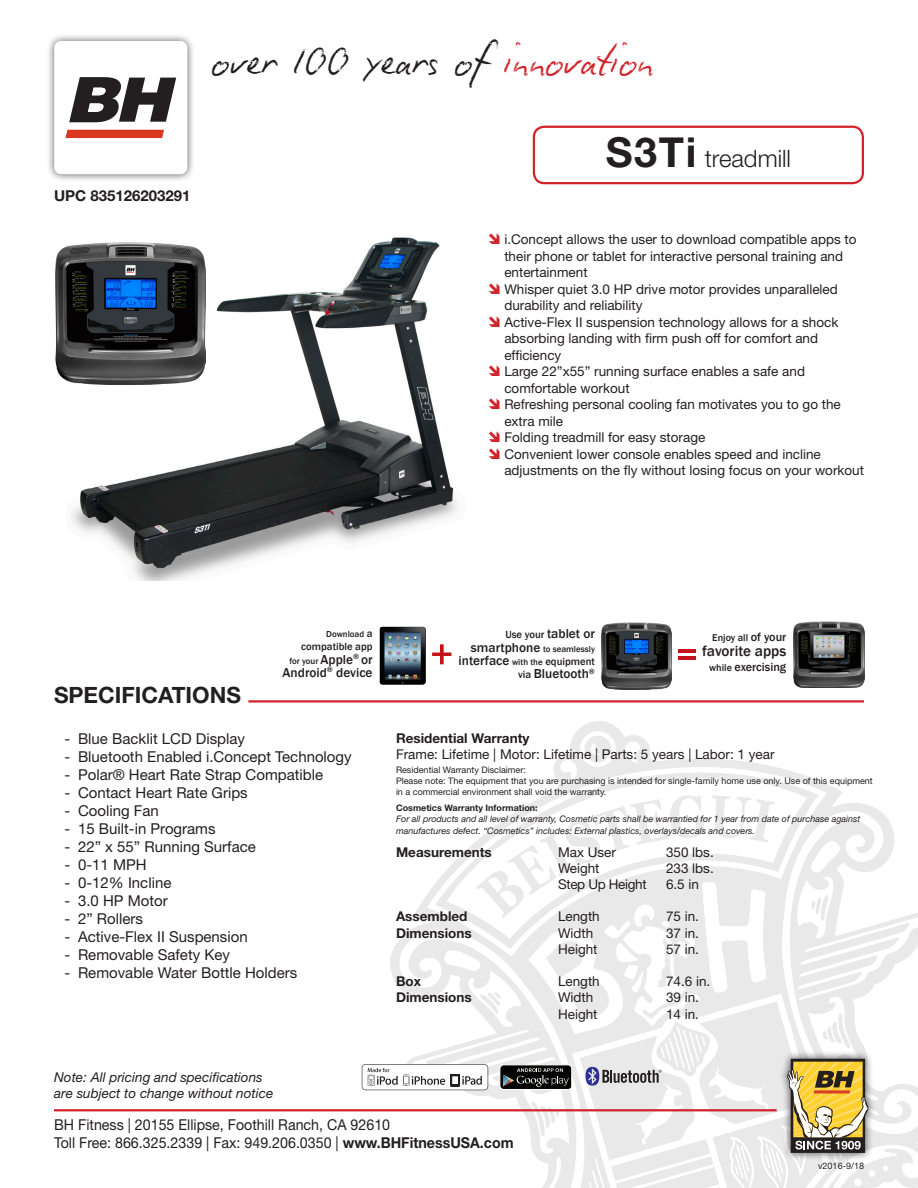
<style>
.page{position:relative;width:918px;height:1188px;background:#fff}
.page>*{position:absolute;margin:0;border:0;box-sizing:border-box;transform-origin:0 0}
.t1{font:43.65px "Biro Scriptreduced";color:#231f20}
.t2{font:300 24px "Helvetica Neue LT Std";color:#231f20}
.t3{font:700 22.5px "Helvetica Neue LT Std";color:#231f20}
.t4{font:500 15.15px "Franklin Gothic";color:#231f20}
.t5{font:15px "Helvetica Neue LT Std";color:#231f20}
.t6{font:15px/18px "Helvetica Neue LT Std";color:#231f20;scale:.95 1}
.t7{font:700 15px "Helvetica Neue LT Std";color:#231f20}
.t8{font:13.5px/16.5px "Helvetica Neue LT Std";color:#231f20}
.t9{font:italic 13.5px/16.2px "Helvetica Neue LT Std";color:#231f20}
.t10{font:700 13.5px "Helvetica Neue LT Std";color:#231f20}
.t11{font:13.5px "Helvetica Neue LT Std";letter-spacing:-.025em;color:#231f20}
.t12{font:500 13.35px "Franklin Gothic";color:#231f20}
.t13{font:500 12.15px "Franklin Gothic";color:#231f20}
.t14{font:500 10.65px "Franklin Gothic";color:#231f20}
.t15{font:500 10.05px "Franklin Gothic";color:#231f20}
.t16{font:9px/10.8px "Helvetica Neue LT Std";color:#231f20}
.t17{font:italic 9px/12.6px "Helvetica Neue LT Std";color:#231f20}
.t18{font:700 9px "Helvetica Neue LT Std";color:#231f20}
.t19{font:500 8.85px "Franklin Gothic";color:#231f20}
.s1{color:#d1232a}
.s2{font-weight:700;font-size:41.4px}
.s3{font-size:10.65px}
.s4{font-size:13.35px}
.s5{font-size:8.85px}
.s6{font-size:12.15px}
.s7{font-size:10.05px}
.s8{font-weight:700}
</style>
<div class="page">
<img style="left:390px;top:722px;width:528px;height:466px">
<div style="left:779px;top:1051px;width:97px;height:110px;background:#231f20;opacity:.75"></div>
<svg style="left:787px;top:1059px;width:82px;height:94px;background:#b69f60"></svg>
<div style="left:46px;top:33px;width:150px;height:149px;background:#231f20;opacity:.75"></div>
<div style="left:54px;top:41px;width:133px;height:133px;background:#fff;border-radius:7px"></div>
<svg style="left:65px;top:130px;width:99px;height:8px"></svg>
<svg style="left:69px;top:77px;width:107px;height:45px"></svg>
<hr style="left:54px;top:1109px;width:723px;height:2px;background:#d1232a">
<hr style="left:248px;top:700px;width:616px;height:3px;background:#d1232a">
<div style="left:533px;top:126px;width:331px;height:58px;border:2px solid #d1232a;border-radius:11px"></div>
<img style="left:72px;top:237px;width:386px;height:344px">
<svg style="left:362px;top:1064px;width:126px;height:26px"></svg>
<div style="left:500px;top:1065px;width:72px;height:24px;background:#040503;border-radius:4px"></div>
<div style="left:500px;top:1065px;width:72px;height:25px;border:1px solid #fff;border-radius:4px"></div>
<svg style="left:503px;top:1068px;width:66px;height:19px"></svg>
<svg style="left:586px;top:1067px;width:76px;height:19px"></svg>
<img style="left:56px;top:242px;width:149px;height:142px">
<svg style="left:432px;top:644px;width:19px;height:20px"></svg>
<hr style="left:678px;top:657px;width:18px;height:3px;background:#c4121a">
<hr style="left:678px;top:649px;width:18px;height:4px;background:#c4121a">
<img style="left:380px;top:626px;width:45px;height:58px">
<img style="left:601px;top:623px;width:71px;height:66px">
<img style="left:794px;top:622px;width:70px;height:66px">
<h1 class="t1" style="left:212px;top:34px;width:444px">over IOO years of <span class="s1">innovation</span></h1>
<p class="t7" style="left:54px;top:186px;width:138px">UPC 835126203291</p>
<p class="t2" style="left:606px;top:144px;width:187px"><span class="s2">S3Ti</span> treadmill</p>
<p class="t8" style="left:504px;top:231px;width:354px">i.Concept allows the user to download compatible apps to their phone or tablet for interactive personal training and entertainment</p>
<p class="t8" style="left:504px;top:280px;width:335px">Whisper quiet 3.0 HP drive motor provides unparalleled durability and reliability</p>
<p class="t8" style="left:504px;top:313px;width:336px">Active-Flex II suspension technology allows for a shock absorbing landing with firm push off for comfort and efficiency</p>
<p class="t8" style="left:504px;top:363px;width:302px">Large 22”x55” running surface enables a safe and comfortable workout</p>
<p class="t8" style="left:504px;top:396px;width:338px">Refreshing personal cooling fan motivates you to go the extra mile</p>
<p class="t8" style="left:504px;top:429px;width:203px">Folding treadmill for easy storage</p>
<p class="t8" style="left:504px;top:445px;width:361px">Convenient lower console enables speed and incline adjustments on the fly without losing focus on your workout</p>
<h3 class="t3" style="left:54px;top:681px;width:189px">SPECIFICATIONS</h3>
<p class="t19" style="left:326px;top:629px;width:48px">Download <span class="s3">a</span></p>
<p class="t14" style="left:301px;top:640px;width:73px">compatible app</p>
<p class="t19" style="left:289px;top:655px;width:85px">for your <span class="s4">Apple</span><sup>®</sup> <span class="s4">or</span></p>
<p class="t12" style="left:283px;top:664px;width:91px">Android<sup>®</sup> device</p>
<p class="t5" style="left:65px;top:730px;width:182px">- Blue Backlit LCD Display</p>
<p class="t5" style="left:65px;top:748px;width:289px">- Bluetooth Enabled i.Concept Technology</p>
<p class="t5" style="left:65px;top:766px;width:260px">- Polar® Heart Rate Strap Compatible</p>
<p class="t5" style="left:65px;top:784px;width:185px">- Contact Heart Rate Grips</p>
<p class="t5" style="left:65px;top:802px;width:96px">- Cooling Fan</p>
<p class="t5" style="left:65px;top:820px;width:153px">- 15 Built-in Programs</p>
<p class="t5" style="left:65px;top:838px;width:193px">- 22” x 55” Running Surface</p>
<p class="t5" style="left:65px;top:856px;width:84px">- 0-11 MPH</p>
<p class="t5" style="left:65px;top:874px;width:108px">- 0-12% Incline</p>
<p class="t5" style="left:65px;top:892px;width:105px">- 3.0 HP Motor</p>
<p class="t5" style="left:65px;top:910px;width:80px">- 2” Rollers</p>
<p class="t5" style="left:65px;top:928px;width:185px">- Active-Flex II Suspension</p>
<p class="t5" style="left:65px;top:946px;width:167px">- Removable Safety Key</p>
<p class="t5" style="left:65px;top:964px;width:234px">- Removable Water Bottle Holders</p>
<p class="t9" style="left:54px;top:1069px;width:221px">Note: All pricing and specifications are subject to change without notice</p>
<p class="t12" style="left:505px;top:625px;width:91px"><span class="s3">Use your</span> tablet or</p>
<p class="t19" style="left:471px;top:643px;width:126px"><span class="s4">smartphone</span> to seamlessly</p>
<p class="t12" style="left:459px;top:652px;width:138px">interface <span class="s5">with the</span> <span class="s3">equipment</span></p>
<p class="t12" style="left:518px;top:665px;width:78px"><span class="s3">via</span> Bluetooth<sup>®</sup></p>
<p class="t15" style="left:712px;top:631px;width:76px">Enjoy all <span class="s6">of your</span></p>
<p class="t4" style="left:702px;top:642px;width:86px">favorite apps</p>
<p class="t13" style="left:709px;top:660px;width:79px"><span class="s7">while</span> exercising</p>
<p class="t10" style="left:396px;top:730px;width:135px">Residential Warranty</p>
<p class="t8" style="left:396px;top:746px;width:380px">Frame: Lifetime | Motor: Lifetime | Parts: 5 years | Labor: 1 year</p>
<p class="t16" style="left:396px;top:764px;width:478px">Residential Warranty Disclaimer:<br>Please note: The equipment that you are purchasing is intended for single-family home use only. Use of this equipment in a commercial environment shall void the warranty.</p>
<p class="t18" style="left:396px;top:802px;width:143px">Cosmetics Warranty Information:</p>
<p class="t17" style="left:396px;top:812px;width:466px">For all products and all level of warranty, Cosmetic parts shall be warrantied for 1 year from date of purchase against manufactures defect. “Cosmetics” includes: External plastics, overlays/decals and covers.</p>
<p class="t10" style="left:396px;top:843px;width:97px">Measurements</p>
<p class="t8" style="left:558px;top:843px;width:59px">Max User</p>
<p class="t8" style="left:666px;top:843px;width:49px">350 lbs.</p>
<p class="t8" style="left:558px;top:860px;width:43px">Weight</p>
<p class="t8" style="left:666px;top:860px;width:49px">233 lbs.</p>
<p class="t11" style="left:558px;top:876px;width:90px">Step Up Height</p>
<p class="t8" style="left:666px;top:876px;width:35px">6.5 in</p>
<p class="t10" style="left:396px;top:908px;width:73px">Assembled</p>
<p class="t8" style="left:558px;top:908px;width:43px">Length</p>
<p class="t8" style="left:666px;top:908px;width:35px">75 in.</p>
<p class="t10" style="left:396px;top:924px;width:77px">Dimensions</p>
<p class="t8" style="left:558px;top:924px;width:37px">Width</p>
<p class="t8" style="left:666px;top:924px;width:35px">37 in.</p>
<p class="t8" style="left:558px;top:941px;width:41px">Height</p>
<p class="t8" style="left:666px;top:941px;width:35px">57 in.</p>
<p class="t10" style="left:396px;top:973px;width:27px">Box</p>
<p class="t8" style="left:558px;top:973px;width:43px">Length</p>
<p class="t8" style="left:666px;top:973px;width:46px">74.6 in.</p>
<p class="t10" style="left:396px;top:989px;width:77px">Dimensions</p>
<p class="t8" style="left:558px;top:989px;width:37px">Width</p>
<p class="t8" style="left:666px;top:989px;width:35px">39 in.</p>
<p class="t8" style="left:558px;top:1005px;width:41px">Height</p>
<p class="t8" style="left:666px;top:1005px;width:35px">14 in.</p>
<p class="t6" style="left:54px;top:1116px;width:485px">BH Fitness | 20155 Ellipse, Foothill Ranch, CA 92610<br>Toll Free: 866.325.2339 | Fax: 949.206.0350 | <span class="s8">www.BHFitnessUSA.com</span></p>
<p class="t16" style="left:818px;top:1160px;width:48px">v2016-9/18</p>
</div>
